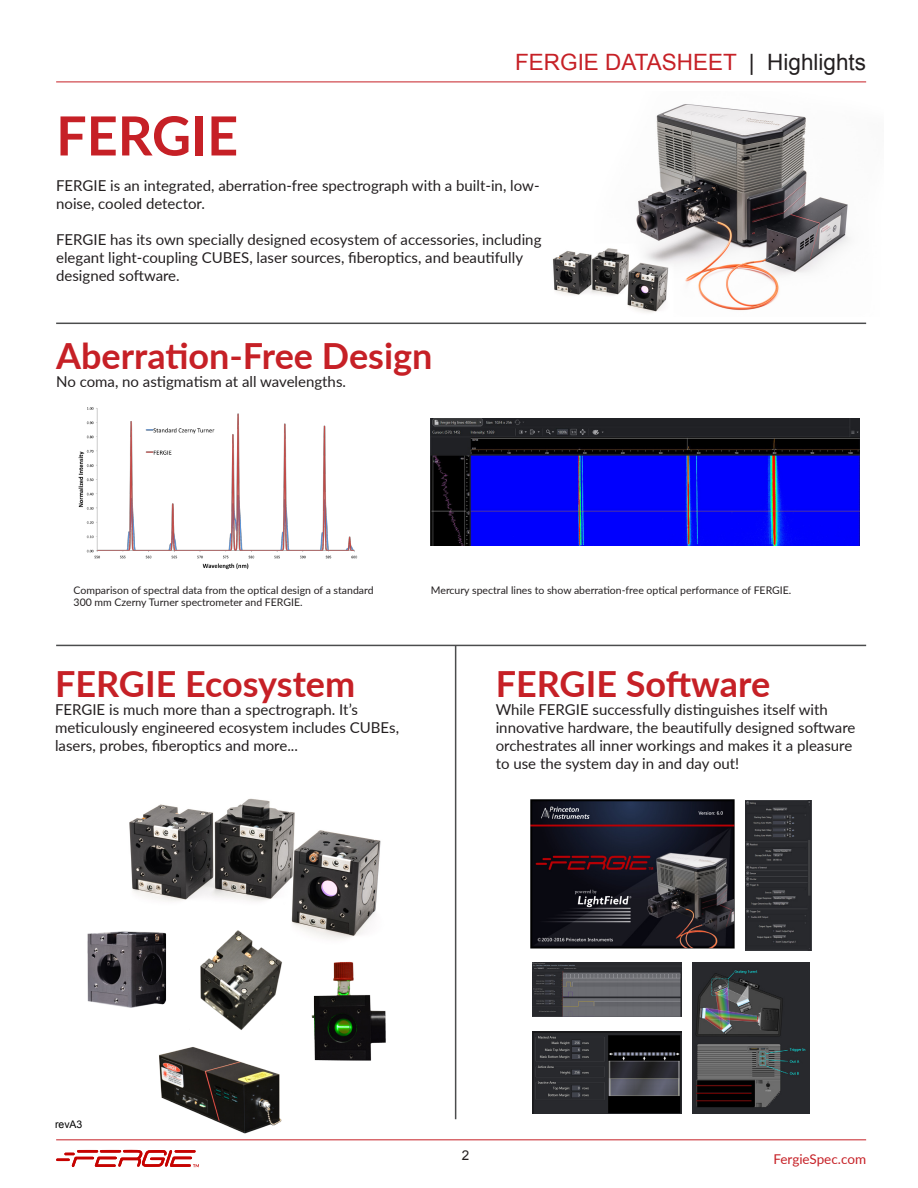
<style>
.page{position:relative;width:918px;height:1188px;background:#fff}
.page>*{position:absolute;margin:0;border:0;box-sizing:border-box;transform-origin:0 0}
.Fergie-body_spacing{font:700 54px "Lato";color:#c62026}
.Fergie-body_spacing-2{font:700 36px "Lato";color:#c62026}
.Fergie-body_spacing-3{font:22.5px "Arial";color:#c62026}
.Fergie-body_spacing-4{font:15px/18px "Lato";color:#231f20}
.Fergie-body_spacing-5{font:13.5px "Lato";color:#c62026}
.Fergie-body_spacing-6{font:13.5px "Arial";color:#231f20}
.Fergie-body_spacing-7{font:10.5px/12.6px "Lato";color:#231f20}
.Fergie-body_spacing-8{font:10.5px "Arial";color:#000}
.s1{color:#231f20}
</style>
<div class="page">
<hr style="left:56px;top:82px;width:810px;height:1px;background:#c62026">
<hr style="left:56px;top:1139px;width:810px;height:1px;background:#c62026">
<hr style="left:56px;top:323px;width:810px;height:1px;background:#4b4c4d">
<img style="left:129px;top:798px;width:252px;height:141px">
<img style="left:159px;top:1047px;width:123px;height:87px">
<img style="left:189px;top:926px;width:100px;height:104px">
<img style="left:311px;top:961px;width:75px;height:100px">
<img style="left:87px;top:927px;width:89px;height:81px">
<img style="left:431px;top:418px;width:428px;height:127px">
<img style="left:78px;top:407px;width:280px;height:163px">
<img style="left:530px;top:800px;width:205px;height:148px">
<img style="left:692px;top:962px;width:117px;height:152px">
<img style="left:746px;top:801px;width:66px;height:149px">
<img style="left:532px;top:962px;width:150px;height:54px">
<img style="left:532px;top:1032px;width:150px;height:82px">
<hr style="left:455px;top:646px;width:1px;height:473px;background:#4b4c4d">
<hr style="left:56px;top:645px;width:810px;height:1px;background:#4b4c4d">
<svg style="left:56px;top:1150px;width:143px;height:17px"></svg>
<img style="left:553px;top:104px;width:296px;height:209px">
<p class="Fergie-body_spacing-3" style="left:515px;top:48px;width:352px">FERGIE DATASHEET <span class="s1">| Highlights</span></p>
<p class="Fergie-body_spacing" style="left:56px;top:96px;width:184px">FERGIE</p>
<p class="Fergie-body_spacing-4" style="left:56px;top:176px;width:485px">FERGIE is an integrated, aberration-free spectrograph with a built-in, low&shy;noise, cooled detector.</p>
<p class="Fergie-body_spacing-4" style="left:56px;top:230px;width:487px">FERGIE has its own specially designed ecosystem of accessories, including elegant light-coupling CUBES, laser sources, fiberoptics, and beautifully designed software.</p>
<p class="Fergie-body_spacing-2" style="left:56px;top:330px;width:378px">Aberration-Free Design</p>
<p class="Fergie-body_spacing-4" style="left:56px;top:372px;width:291px">No coma, no astigmatism at all wavelengths.</p>
<p class="Fergie-body_spacing-7" style="left:74px;top:583px;width:302px">Comparison of spectral data from the optical design of a standard<br>300 mm Czerny Turner spectrometer and FERGIE.</p>
<p class="Fergie-body_spacing-2" style="left:55px;top:657px;width:302px">FERGIE Ecosystem</p>
<p class="Fergie-body_spacing-4" style="left:55px;top:700px;width:346px">FERGIE is much more than a spectrograph. It’s meticulously engineered ecosystem includes CUBEs, lasers, probes, fiberoptics and more...</p>
<p class="Fergie-body_spacing-7" style="left:431px;top:583px;width:362px">Mercury spectral lines to show aberration-free optical performance of FERGIE.</p>
<p class="Fergie-body_spacing-2" style="left:496px;top:657px;width:276px">FERGIE Software</p>
<p class="Fergie-body_spacing-4" style="left:496px;top:700px;width:361px">While FERGIE successfully distinguishes itself with innovative hardware, the beautifully designed software orchestrates all inner workings and makes it a pleasure to use the system day in and day out!</p>
<p class="Fergie-body_spacing-8" style="left:55px;top:1118px;width:29px">revA3</p>
<p class="Fergie-body_spacing-6" style="left:462px;top:1146px;width:9px">2</p>
<p class="Fergie-body_spacing-5" style="left:773px;top:1150px;width:94px">FergieSpec.com</p>
</div>
